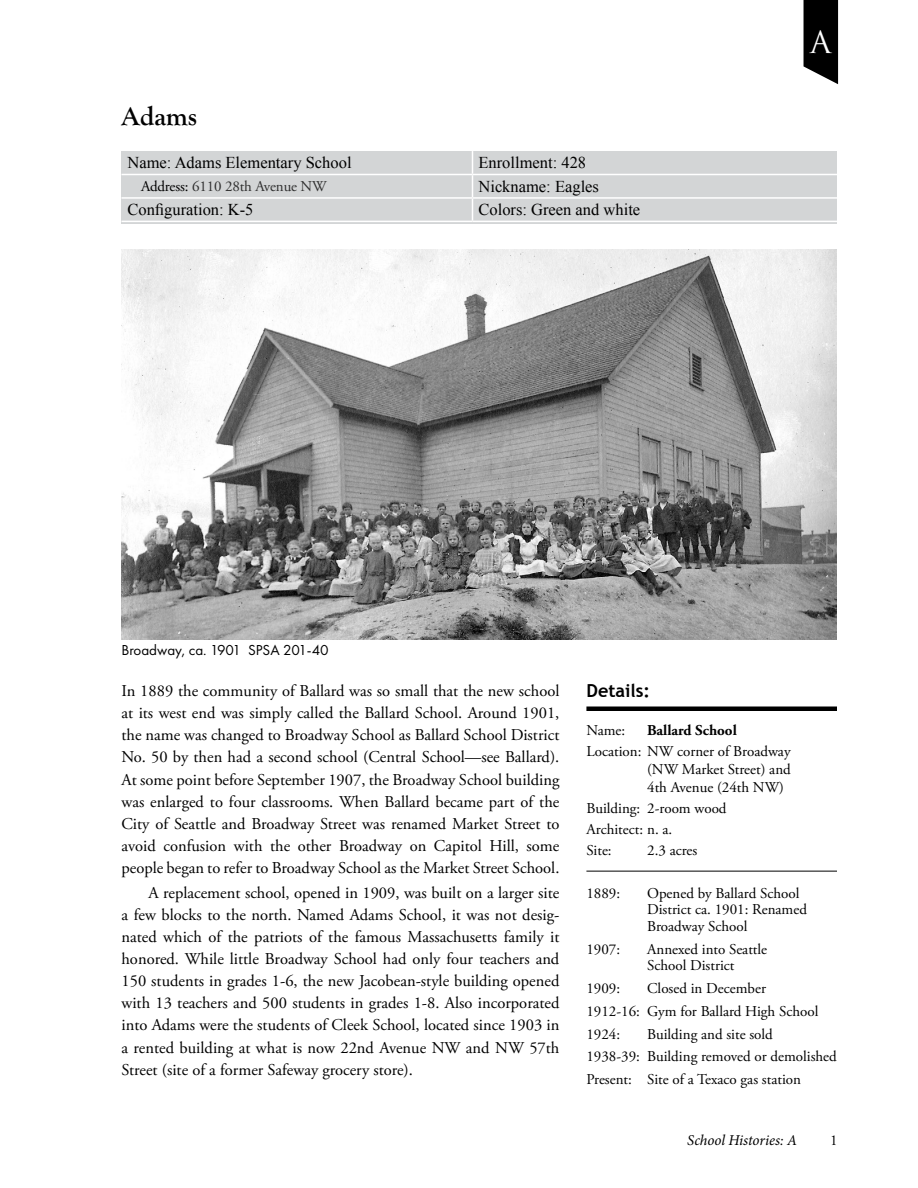
<style>
.page{position:relative;width:918px;height:1188px;background:#fff}
.page>*{position:absolute;margin:0;border:0;box-sizing:border-box;transform-origin:0 0}
.t1{font:30px "Trajan Pro 3";color:#fff}
.t2{font:700 27px "Goudy Old Style T";color:#000}
.t3{font:700 18px "Trebuchet MS";color:#000}
.t4{font:16.5px/22.2px "Adobe Garamond Pro";color:#000;text-align:justify}
.t5{font:16.5px "Times New Roman";color:#000}
.t6{font:15px/16.2px "Adobe Garamond Pro";color:#000}
.t7{font:15px "Futura PT";color:#000}
.t8{font:15px "Adobe Garamond Pro";letter-spacing:-.01em;color:#2f2f2f}
.t9{font:italic 15px "Minion Pro";letter-spacing:-.01em;color:#000}
.t10{font:700 15px "Adobe Garamond Pro";color:#000}
.s1{color:#000}
</style>
<div class="page">
<svg style="left:804px;top:0;width:34px;height:84px;background:#1a1a1a"></svg>
<div style="left:122px;top:151px;width:715px;height:73px;background:#d3d5d6"></div>
<hr style="left:122px;top:174px;width:350px;height:1px;background:#fff">
<hr style="left:472px;top:174px;width:365px;height:1px;background:#fff">
<hr style="left:122px;top:197px;width:350px;height:2px;background:#fff">
<hr style="left:472px;top:197px;width:365px;height:2px;background:#fff">
<svg style="left:472px;top:151px;width:1px;height:70px"></svg>
<hr style="left:122px;top:221px;width:350px;height:1px;background:#fff">
<hr style="left:472px;top:221px;width:365px;height:1px;background:#fff">
<div style="left:586px;top:706px;width:251px;height:5px;background:#000"></div>
<hr style="left:586px;top:871px;width:251px;height:1px;background:#000">
<img style="left:122px;top:250px;width:715px;height:390px">
<h1 class="t2" style="left:122px;top:101px;width:77px">Adams</h1>
<p class="t5" style="left:128px;top:152px;width:226px">Name: Adams Elementary School</p>
<p class="t5" style="left:479px;top:152px;width:109px">Enrollment: 428</p>
<p class="t8" style="left:141px;top:178px;width:187px"><span class="s1">Address:</span> 6110 28th Avenue NW</p>
<p class="t5" style="left:478px;top:175px;width:122px">Nickname: Eagles</p>
<p class="t5" style="left:127px;top:199px;width:128px">Configuration: K-5</p>
<p class="t5" style="left:478px;top:199px;width:163px">Colors: Green and white</p>
<h1 class="t1" style="left:810px;top:22px;width:22px">A</h1>
<p class="t7" style="left:122px;top:642px;width:209px">Broadway, ca. 1901 SPSA 201-40</p>
<p class="t4" style="left:122px;top:680px;width:440px">In 1889 the community of Ballard was so small that the new school at its west end was simply called the Ballard School. Around 1901, the name was changed to Broadway School as Ballard School District No. 50 by then had a second school (Central School—see Ballard).<br>At some point before September 1907, the Broadway School building was enlarged to four classrooms. When Ballard became part of the City of Seattle and Broadway Street was renamed Market Street to avoid confusion with the other Broadway on Capitol Hill, some people began to refer to Broadway School as the Market Street School.</p>
<p class="t4" style="left:122px;top:882px;width:439px;text-indent:27px">A replacement school, opened in 1909, was built on a larger site a few blocks to the north. Named Adams School, it was not desig&shy;nated which of the patriots of the famous Massachusetts family it honored. While little Broadway School had only four teachers and 150 students in grades 1-6, the new Jacobean-style building opened with 13 teachers and 500 students in grades 1-8. Also incorporated into Adams were the students of Cleek School, located since 1903 in a rented building at what is now 22nd Avenue NW and NW 57th Street (site of a former Safeway grocery store).</p>
<h2 class="t3" style="left:586px;top:680px;width:65px">Details:</h2>
<p class="t6" style="left:586px;top:723px;width:40px">Name:</p>
<p class="t10" style="left:647px;top:722px;width:91px">Ballard School</p>
<p class="t6" style="left:586px;top:744px;width:206px">Location: NW corner of Broadway</p>
<p class="t6" style="left:647px;top:761px;width:145px;line-height:17.7px">(NW Market Street) and<br>4th Avenue (24th NW)</p>
<p class="t6" style="left:586px;top:800px;width:55px">Building:</p>
<p class="t6" style="left:647px;top:800px;width:81px">2-room wood</p>
<p class="t6" style="left:586px;top:822px;width:87px">Architect: n. a.</p>
<p class="t6" style="left:586px;top:843px;width:27px">Site:</p>
<p class="t6" style="left:647px;top:843px;width:52px">2.3 acres</p>
<p class="t6" style="left:586px;top:886px;width:35px">1889:</p>
<p class="t6" style="left:647px;top:886px;width:161px">Opened by Ballard School<br>District ca. 1901: Renamed<br>Broadway School</p>
<p class="t6" style="left:586px;top:941px;width:35px">1907:</p>
<p class="t6" style="left:647px;top:941px;width:122px">Annexed into Seattle<br>School District</p>
<p class="t6" style="left:586px;top:980px;width:35px">1909:</p>
<p class="t6" style="left:647px;top:980px;width:120px">Closed in December</p>
<p class="t6" style="left:586px;top:1003px;width:55px">1912-16:</p>
<p class="t6" style="left:647px;top:1003px;width:173px">Gym for Ballard High School</p>
<p class="t6" style="left:586px;top:1026px;width:35px">1924:</p>
<p class="t6" style="left:647px;top:1026px;width:127px">Building and site sold</p>
<p class="t6" style="left:586px;top:1049px;width:55px">1938-39:</p>
<p class="t6" style="left:647px;top:1049px;width:191px">Building removed or demolished</p>
<p class="t6" style="left:586px;top:1072px;width:47px">Present:</p>
<p class="t6" style="left:647px;top:1072px;width:155px">Site of a Texaco gas station</p>
<p class="t9" style="left:687px;top:1130px;width:111px">School Histories: A</p>
<p class="t6" style="left:830px;top:1133px;width:9px">1</p>
</div>
